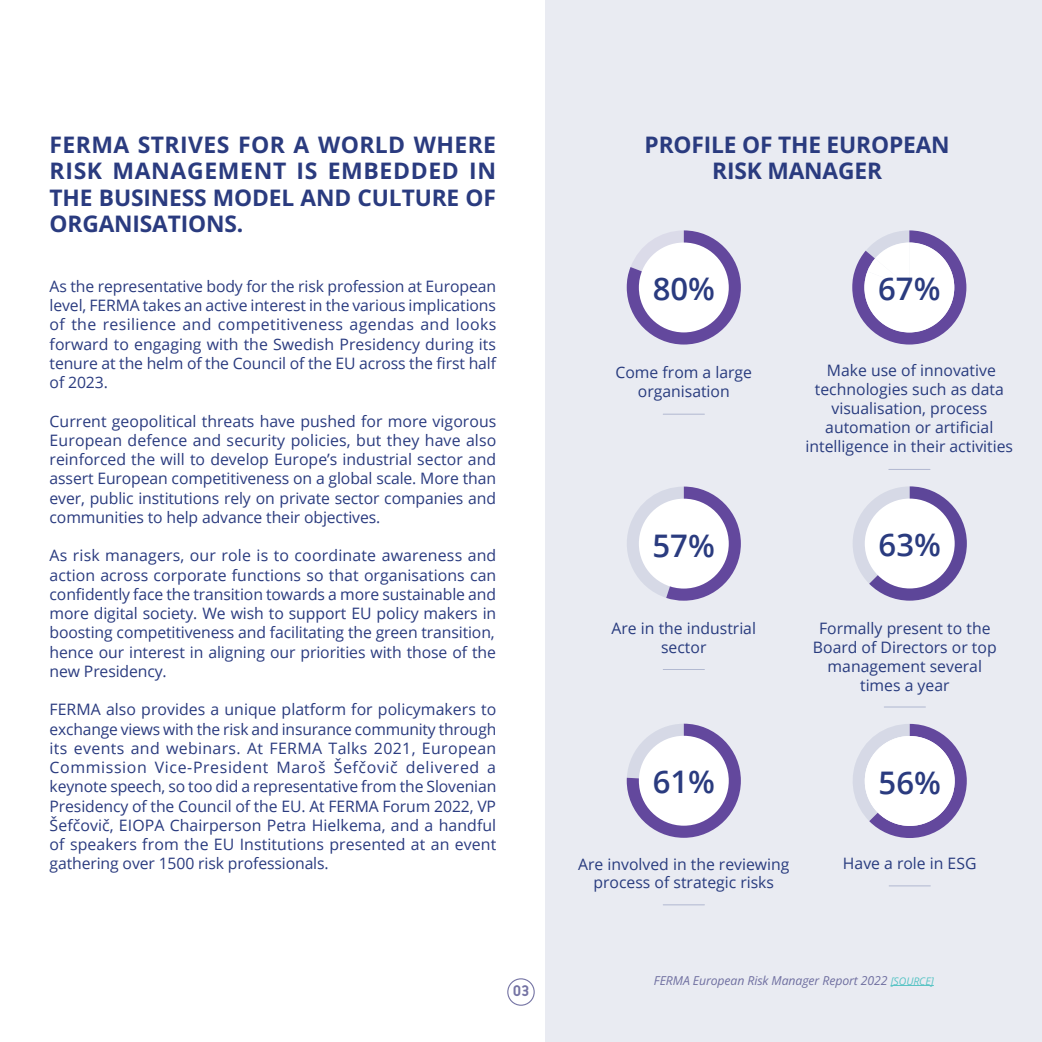
<style>
.page{position:relative;width:1042px;height:1042px;background:#fff}
.page>*{position:absolute;margin:0;border:0;box-sizing:border-box;transform-origin:0 0}
.t1{font:600 31.15px "Open Sans";color:#2a3b7f}
.t2{font:700 22.75px/26.2px "Open Sans";letter-spacing:-.01em;color:#2a3b7f;text-align:justify}
.Body_puces{font:15.75px/19.2px "Open Sans";letter-spacing:-.01em;color:#2a3b7f;text-align:justify}
.t3{font:15.75px/18.9px "Open Sans";color:#283b7e;text-align:center}
.t4{font:700 15.75px "Korb";color:#7574a4}
.Légendes_graphs{font:italic 12.25px "Open Sans";letter-spacing:-.01em;color:#6f6fa0}
.s1{font-size:10.5px;color:#59c4c5}
</style>
<div class="page">
<div style="left:507px;top:978px;width:28px;height:28px;border:1px solid #7574a4;border-radius:50%"></div>
<div style="left:545px;top:0;width:497px;height:1042px;background:#e9ebf2"></div>
<svg style="left:627px;top:230px;width:114px;height:114px"></svg>
<div style="left:639px;top:242px;width:90px;height:90px;background:#fff;border-radius:50%"></div>
<svg style="left:627px;top:724px;width:114px;height:114px;background:#826fb0"></svg>
<div style="left:639px;top:736px;width:90px;height:89px;background:#fff;border-radius:50%"></div>
<div style="left:865px;top:498px;width:89px;height:90px;background:#fff;border-radius:50%"></div>
<svg style="left:853px;top:724px;width:114px;height:114px"></svg>
<svg style="left:627px;top:486px;width:114px;height:115px"></svg>
<div style="left:639px;top:499px;width:90px;height:89px;background:#fff;border-radius:50%"></div>
<hr style="left:663px;top:414px;width:41px;height:1px;background:#283b7e">
<hr style="left:889px;top:469px;width:41px;height:1px;background:#283b7e">
<hr style="left:663px;top:669px;width:41px;height:1px;background:#283b7e">
<hr style="left:884px;top:706px;width:41px;height:1px;background:#283b7e">
<hr style="left:889px;top:885px;width:41px;height:1px;background:#283b7e">
<svg style="left:852px;top:230px;width:114px;height:114px"></svg>
<hr style="left:663px;top:904px;width:41px;height:1px;background:#283b7e">
<hr style="left:544px;top:0;width:498px;height:1px;background:#2a3b7f">
<hr style="left:890px;top:985px;width:44px;height:1px;background:#59c4c5">
<h1 class="t2" style="left:50px;top:131px;width:448px">FERMA STRIVES FOR A WORLD WHERE RISK MANAGEMENT IS EMBEDDED IN THE BUSINESS MODEL AND CULTURE OF ORGANISATIONS.</h1>
<p class="Body_puces" style="left:50px;top:276px;width:448px">As the representative body for the risk profession at European level, FERMA takes an active interest in the various implications of the resilience and competitiveness agendas and looks forward to engaging with the Swedish Presidency during its tenure at the helm of the Council of the EU across the first half of 2023.</p>
<p class="Body_puces" style="left:50px;top:411px;width:448px">Current geopolitical threats have pushed for more vigorous European defence and security policies, but they have also reinforced the will to develop Europe’s industrial sector and assert European competitiveness on a global scale. More than ever, public institutions rely on private sector companies and communities to help advance their objectives.</p>
<p class="Body_puces" style="left:50px;top:545px;width:448px">As risk managers, our role is to coordinate awareness and action across corporate functions so that organisations can confidently face the transition towards a more sustainable and more digital society. We wish to support EU policy makers in boosting competitiveness and facilitating the green transition,</p>
<p class="Body_puces" style="left:50px;top:642px;width:448px">hence our interest in aligning our priorities with those of the new Presidency.</p>
<p class="Body_puces" style="left:50px;top:699px;width:448px">FERMA also provides a unique platform for policymakers to exchange views with the risk and insurance community through its events and webinars. At FERMA Talks 2021, European Commission Vice-President Maroš Šefčovič delivered a keynote speech, so too did a representative from the Slovenian Presidency of the Council of the EU. At FERMA Forum 2022, VP Šefčovič, EIOPA Chairperson Petra Hielkema, and a handful of speakers from the EU Institutions presented at an event gathering over 1500 risk professionals.</p>
<p class="t4" style="left:513px;top:982px;width:18px">03</p>
<h1 class="t2" style="left:644px;top:131px;width:306px;text-align:center">PROFILE OF THE EUROPEAN<br>RISK MANAGER</h1>
<p class="t1" style="left:653px;top:268px;width:64px">80%</p>
<p class="t1" style="left:878px;top:268px;width:64px">67%</p>
<p class="t3" style="left:615px;top:362px;width:138px">Come from a large organisation</p>
<p class="t3" style="left:805px;top:361px;width:209px">Make use of innovative technologies such as data visualisation, process automation or artificial intelligence in their activities</p>
<p class="t1" style="left:652px;top:524px;width:64px">57%</p>
<p class="t1" style="left:878px;top:524px;width:64px">63%</p>
<p class="t3" style="left:611px;top:618px;width:146px">Are in the industrial sector</p>
<p class="t3" style="left:813px;top:618px;width:185px">Formally present to the<br>Board of Directors or top management several times a year</p>
<p class="t1" style="left:653px;top:760px;width:64px">61%</p>
<p class="t3" style="left:578px;top:854px;width:213px">Are involved in the reviewing process of strategic risks</p>
<p class="t1" style="left:878px;top:761px;width:64px">56%</p>
<p class="t3" style="left:843px;top:854px;width:135px">Have a role in ESG</p>
<p class="Légendes_graphs" style="left:654px;top:972px;width:281px">FERMA European Risk Manager Report 2022 <span class="s1">[SOURCE]</span></p>
</div>
